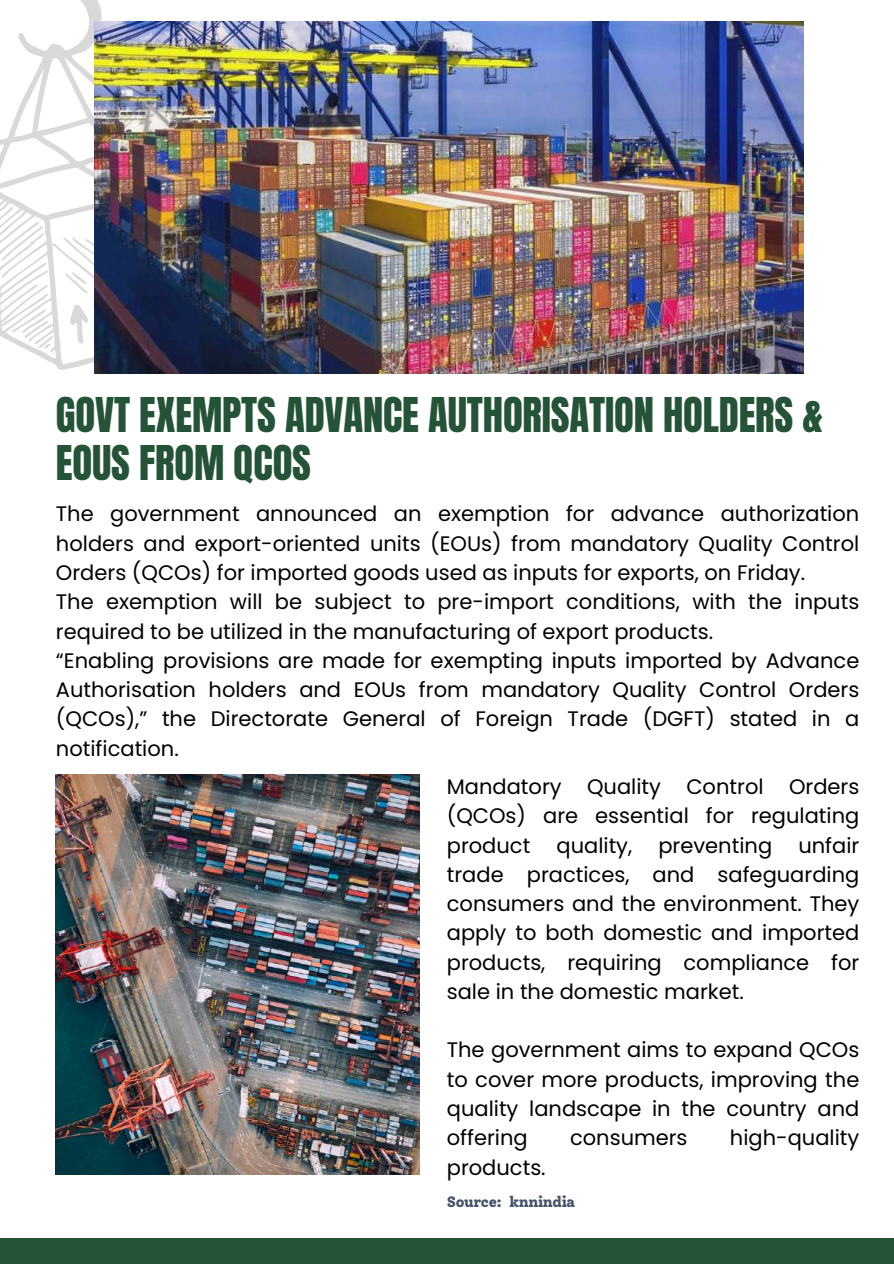
<style>
.page{position:relative;width:894px;height:1264px;background:#fff}
.page>*{position:absolute;margin:0;border:0;box-sizing:border-box;transform-origin:0 0}
.t1{font:40.8px/47.7px "Anton";letter-spacing:-.005em;color:#255338}
.t2{font:21px/29.2px "Poppins";color:#000;text-align:justify}
.t3{font:800 15px "Solway";letter-spacing:-.025em;color:#455369}
</style>
<div class="page">
<img style="left:56px;top:774px;width:363px;height:400px">
<svg style="left:0;top:0;width:228px;height:370px"></svg>
<div style="left:0;top:1238px;width:893px;height:25px;background:#255338"></div>
<img style="left:94px;top:22px;width:709px;height:351px">
<h1 class="t1" style="left:56px;top:392px;width:768px">GOVT EXEMPTS ADVANCE AUTHORISATION HOLDERS &amp;<br>EOUS FROM QCOS</h1>
<p class="t2" style="left:56px;top:499px;width:804px;text-align:left">The government announced an exemption for advance authorization holders and export-oriented units (EOUs) from mandatory Quality Control Orders (QCOs) for imported goods used as inputs for exports, on Friday.<br>The exemption will be subject to pre-import conditions, with the inputs required to be utilized in the manufacturing of export products.<br>“Enabling provisions are made for exempting inputs imported by Advance Authorisation holders and EOUs from mandatory Quality Control Orders (QCOs),” the Directorate General of Foreign Trade (DGFT) stated in a notification.</p>
<p class="t2" style="left:446px;top:772px;width:414px">Mandatory Quality Control Orders (QCOs) are essential for regulating product quality, preventing unfair trade practices, and safeguarding consumers and the environment. They apply to both domestic and imported products, requiring compliance for sale in the domestic market.</p>
<p class="t2" style="left:446px;top:1035px;width:414px">The government aims to expand QCOs to cover more products, improving the quality landscape in the country and offering</p>
<p class="t2" style="left:570px;top:1123px;width:119px">consumers</p>
<p class="t2" style="left:729px;top:1123px;width:131px">high-quality</p>
<p class="t2" style="left:446px;top:1152px;width:100px">products.</p>
<p class="t3" style="left:446px;top:1192px;width:130px">Source: knnindia</p>
</div>
